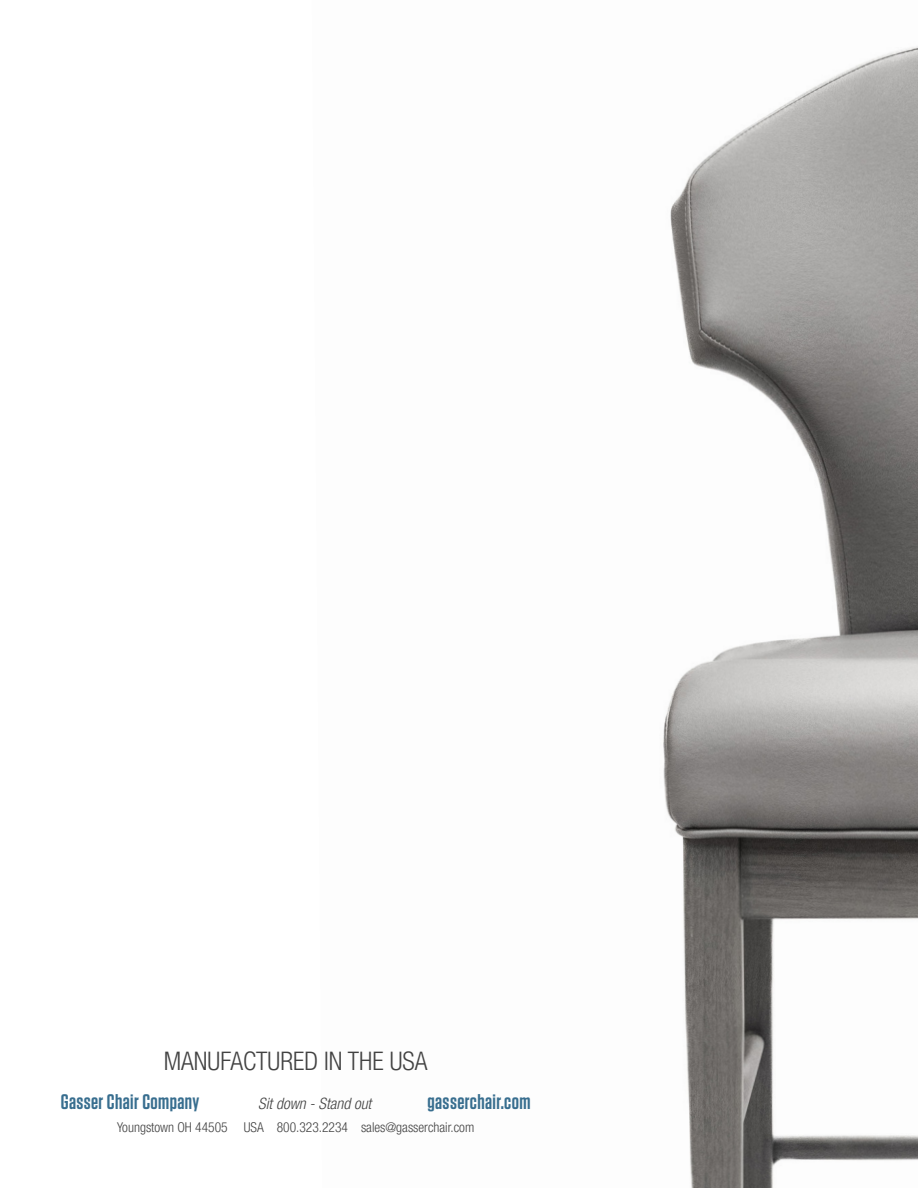
<style>
.page{position:relative;width:918px;height:1188px;background:#fff}
.page>*{position:absolute;margin:0;border:0;box-sizing:border-box;transform-origin:0 0}
.t1{font:300 condensed 25.5px "Helvetica Neue LT Pro";color:#424242}
.t2{font:600 21px "Tungsten";letter-spacing:.02em;color:#386e8f}
.t3{font:italic 300 condensed 15.6px "Helvetica Neue LT Pro";color:#424242}
.t4{font:300 condensed 13.5px "Helvetica Neue LT Pro";color:#424242}
</style>
<div class="page">
<img style="left:663px;top:46px;width:255px;height:1142px">
<p class="t1" style="left:164px;top:1046px;width:265px">MANUFACTURED IN THE USA</p>
<p class="t2" style="left:61px;top:1090px;width:140px">Gasser Chair Company</p>
<p class="t3" style="left:258px;top:1094px;width:115px">Sit down - Stand out</p>
<p class="t2" style="left:428px;top:1090px;width:105px">gasserchair.com</p>
<p class="t4" style="left:117px;top:1119px;width:359px">Youngstown OH 44505 USA 800.323.2234 sales@gasserchair.com</p>
</div>
